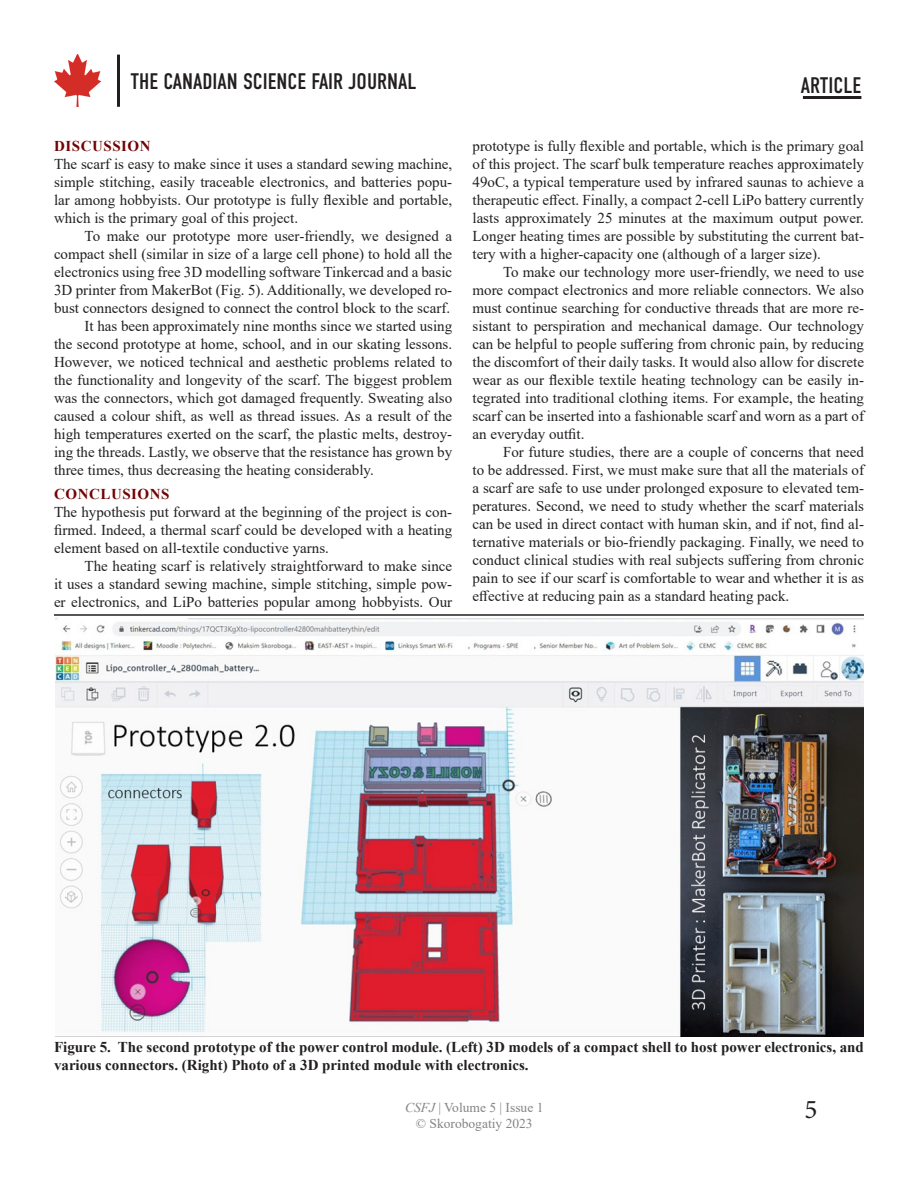
<style>
.page{position:relative;width:918px;height:1188px;background:#fff}
.page>*{position:absolute;margin:0;border:0;box-sizing:border-box;transform-origin:0 0}
.t1{font:27px "Minion Pro";color:#231f20}
.t2{font:22.5px "DIN Condensed";color:#231f20}
.BodyTextINDENT{font:15px/18px "Times New Roman";color:#231f20;text-align:justify}
.Body_Text{font:15px/18px "Times New Roman";color:#231f20;text-align:justify}
.Captions{font:700 15px/18px "Times New Roman";color:#231f20}
.t3{font:700 15px "Times New Roman";letter-spacing:.035em;color:#740304}
.t4{font:13.5px/16.2px "Times New Roman";color:#828487;text-align:center}
.s1{font-style:italic}
</style>
<div class="page">
<img style="left:54px;top:54px;width:47px;height:52px">
<hr style="left:117px;top:55px;width:3px;height:52px;background:#231f20">
<hr style="left:803px;top:96px;width:58px;height:3px;background:#231f20">
<hr style="left:54px;top:614px;width:810px;height:2px;background:#231f20">
<img style="left:55px;top:618px;width:809px;height:418px">
<h2 class="t2" style="left:130px;top:69px;width:288px">THE CANADIAN SCIENCE FAIR JOURNAL</h2>
<h2 class="t2" style="left:801px;top:73px;width:62px">ARTICLE</h2>
<p class="t3" style="left:54px;top:135px;width:98px">DISCUSSION</p>
<p class="Body_Text" style="left:54px;top:154px;width:400px">The scarf is easy to make since it uses a standard sewing machine, simple stitching, easily traceable electronics, and batteries popu&shy;lar among hobbyists. Our prototype is fully flexible and portable, which is the primary goal of this project.</p>
<p class="BodyTextINDENT" style="left:54px;top:226px;width:400px;text-indent:31px">To make our prototype more user-friendly, we designed a compact shell (similar in size of a large cell phone) to hold all the electronics using free 3D modelling software Tinkercad and a basic 3D printer from MakerBot (Fig. 5). Additionally, we developed ro&shy;bust connectors designed to connect the control block to the scarf.</p>
<p class="BodyTextINDENT" style="left:54px;top:316px;width:400px;text-indent:31px">It has been approximately nine months since we started using the second prototype at home, school, and in our skating lessons.<br>However, we noticed technical and aesthetic problems related to the functionality and longevity of the scarf. The biggest problem was the connectors, which got damaged frequently. Sweating also caused a colour shift, as well as thread issues. As a result of the high temperatures exerted on the scarf, the plastic melts, destroy&shy;ing the threads. Lastly, we observe that the resistance has grown by three times, thus decreasing the heating considerably.</p>
<p class="t3" style="left:54px;top:483px;width:117px">CONCLUSIONS</p>
<p class="Body_Text" style="left:54px;top:502px;width:400px">The hypothesis put forward at the beginning of the project is con&shy;firmed. Indeed, a thermal scarf could be developed with a heating element based on all-textile conductive yarns.</p>
<p class="BodyTextINDENT" style="left:54px;top:556px;width:400px;text-indent:31px">The heating scarf is relatively straightforward to make since it uses a standard sewing machine, simple stitching, simple pow&shy;er electronics, and LiPo batteries popular among hobbyists. Our</p>
<p class="BodyTextINDENT" style="left:472px;top:136px;width:393px">prototype is fully flexible and portable, which is the primary goal of this project. The scarf bulk temperature reaches approximately 49oC, a typical temperature used by infrared saunas to achieve a therapeutic effect. Finally, a compact 2-cell LiPo battery currently lasts approximately 25 minutes at the maximum output power.<br>Longer heating times are possible by substituting the current bat&shy;tery with a higher-capacity one (although of a larger size).</p>
<p class="BodyTextINDENT" style="left:472px;top:262px;width:393px;text-indent:31px">To make our technology more user-friendly, we need to use more compact electronics and more reliable connectors. We also must continue searching for conductive threads that are more re&shy;sistant to perspiration and mechanical damage. Our technology can be helpful to people suffering from chronic pain, by reducing the discomfort of their daily tasks. It would also allow for discrete wear as our flexible textile heating technology can be easily in&shy;tegrated into traditional clothing items. For example, the heating scarf can be inserted into a fashionable scarf and worn as a part of an everyday outfit.</p>
<p class="BodyTextINDENT" style="left:472px;top:442px;width:393px;text-indent:31px">For future studies, there are a couple of concerns that need to be addressed. First, we must make sure that all the materials of a scarf are safe to use under prolonged exposure to elevated tem&shy;peratures. Second, we need to study whether the scarf materials can be used in direct contact with human skin, and if not, find al&shy;ternative materials or bio-friendly packaging. Finally, we need to conduct clinical studies with real subjects suffering from chronic pain to see if our scarf is comfortable to wear and whether it is as effective at reducing pain as a standard heating pack.</p>
<p class="Captions" style="left:54px;top:1037px;width:811px">Figure 5. The second prototype of the power control module. (Left) 3D models of a compact shell to host power electronics, and various connectors. (Right) Photo of a 3D printed module with electronics.</p>
<p class="t4" style="left:405px;top:1099px;width:140px"><span class="s1">CSFJ</span> | Volume 5 | Issue 1 © Skorobogatiy 2023</p>
<h1 class="t1" style="left:805px;top:1091px;width:14px">5</h1>
</div>
